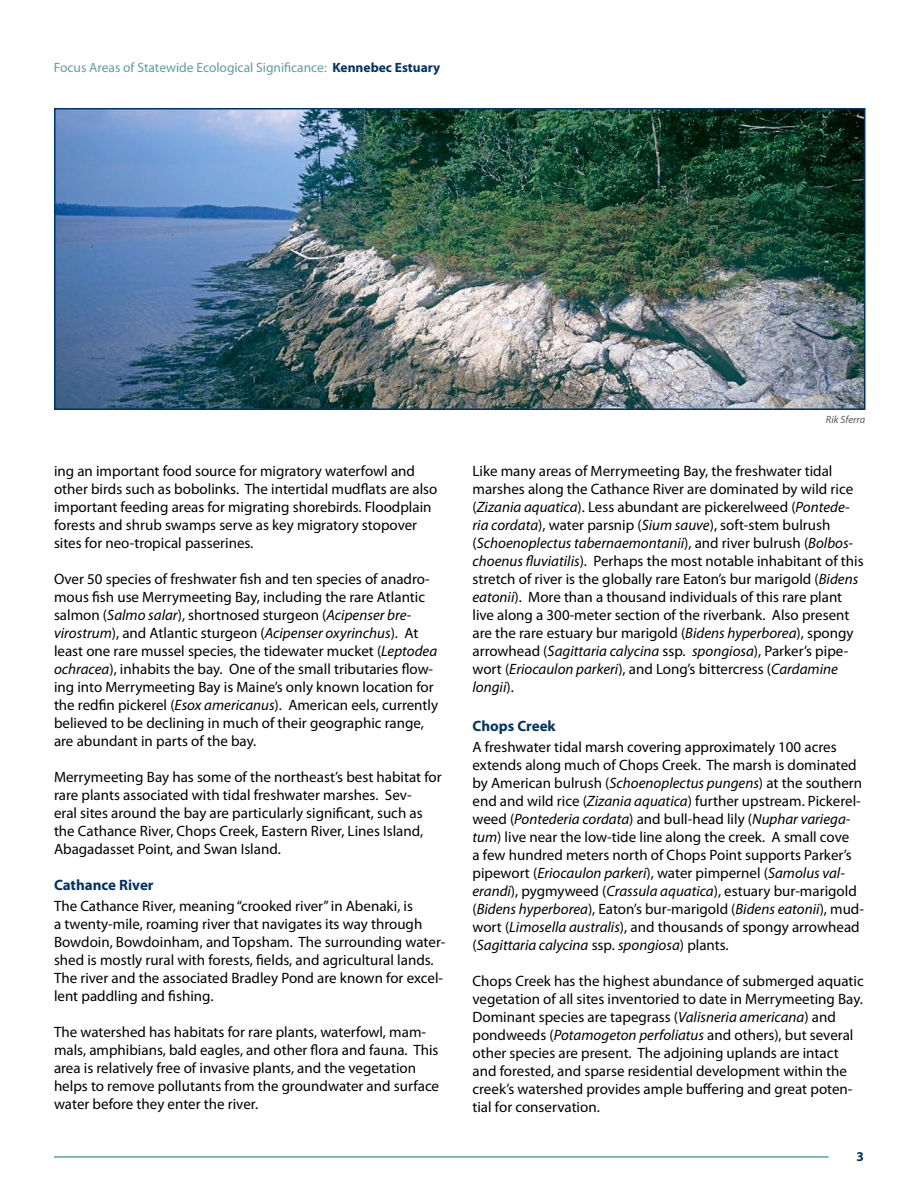
<style>
.page{position:relative;width:918px;height:1188px;background:#fff}
.page>*{position:absolute;margin:0;border:0;box-sizing:border-box;transform-origin:0 0}
.t1{font:15px/18px "Myriad Pro";color:#000}
.t2{font:700 15px "Myriad Pro";color:#036}
.t3{font:13.5px "Myriad Pro";color:#5f9ea0}
.t4{font:italic 10.5px "Myriad Pro";color:#58595b}
.s1{font-weight:700;color:#036}
.s2{font-style:italic}
</style>
<div class="page">
<hr style="left:54px;top:1156px;width:775px;height:2px;background:#5f9ea0">
<img style="left:57px;top:111px;width:806px;height:296px">
<div style="left:54px;top:108px;width:812px;height:302px;border:2px solid #036"></div>
<p class="t3" style="left:54px;top:59px;width:388px">Focus Areas of Statewide Ecological Significance: <span class="s1">Kennebec Estuary</span></p>
<p class="t1" style="left:54px;top:461px;width:385px">ing an important food source for migratory waterfowl and other birds such as bobolinks. The intertidal mudflats are also important feeding areas for migrating shorebirds. Floodplain forests and shrub swamps serve as key migratory stopover sites for neo-tropical passerines.</p>
<p class="t1" style="left:54px;top:569px;width:386px">Over 50 species of freshwater fish and ten species of anadro&shy;mous fish use Merrymeeting Bay, including the rare Atlantic salmon (<span class="s2">Salmo salar</span>), shortnosed sturgeon (<span class="s2">Acipenser bre&shy;virostrum</span>), and Atlantic sturgeon (<span class="s2">Acipenser oxyrinchus</span>). At least one rare mussel species, the tidewater mucket (<span class="s2">Leptodea ochracea</span>), inhabits the bay. One of the small tributaries flow&shy;ing into Merrymeeting Bay is Maine’s only known location for the redfin pickerel (<span class="s2">Esox americanus</span>). American eels, currently believed to be declining in much of their geographic range, are abundant in parts of the bay.</p>
<p class="t1" style="left:54px;top:767px;width:389px">Merrymeeting Bay has some of the northeast’s best habitat for rare plants associated with tidal freshwater marshes. Sev-<br>eral sites around the bay are particularly significant, such as the Cathance River, Chops Creek, Eastern River, Lines Island, Abagadasset Point, and Swan Island.</p>
<p class="t2" style="left:54px;top:875px;width:101px">Cathance River</p>
<p class="t1" style="left:54px;top:897px;width:393px">The Cathance River, meaning “crooked river” in Abenaki, is<br>a twenty-mile, roaming river that navigates its way through Bowdoin, Bowdoinham, and Topsham. The surrounding water&shy;shed is mostly rural with forests, fields, and agricultural lands.<br>The river and the associated Bradley Pond are known for excel&shy;lent paddling and fishing.</p>
<p class="t1" style="left:54px;top:1023px;width:387px">The watershed has habitats for rare plants, waterfowl, mam&shy;mals, amphibians, bald eagles, and other flora and fauna. This area is relatively free of invasive plants, and the vegetation helps to remove pollutants from the groundwater and surface water before they enter the river.</p>
<p class="t4" style="left:826px;top:413px;width:41px">Rik Sferra</p>
<p class="t1" style="left:472px;top:461px;width:393px">Like many areas of Merrymeeting Bay, the freshwater tidal marshes along the Cathance River are dominated by wild rice (<span class="s2">Zizania aquatica</span>). Less abundant are pickerelweed (<span class="s2">Pontede&shy;ria cordata</span>), water parsnip (<span class="s2">Sium sauve</span>), soft-stem bulrush (<span class="s2">Schoenoplectus tabernaemontanii</span>), and river bulrush (<span class="s2">Bolbos&shy;choenus fluviatilis</span>). Perhaps the most notable inhabitant of this stretch of river is the globally rare Eaton’s bur marigold (<span class="s2">Bidens eatonii</span>). More than a thousand individuals of this rare plant live along a 300-meter section of the riverbank. Also present are the rare estuary bur marigold (<span class="s2">Bidens hyperborea</span>), spongy arrowhead (<span class="s2">Sagittaria calycina</span> ssp. <span class="s2">spongiosa</span>), Parker’s pipe&shy;wort (<span class="s2">Eriocaulon parkeri</span>), and Long’s bittercress (<span class="s2">Cardamine longii</span>).</p>
<p class="t2" style="left:473px;top:716px;width:85px">Chops Creek</p>
<p class="t1" style="left:473px;top:738px;width:393px">A freshwater tidal marsh covering approximately 100 acres extends along much of Chops Creek. The marsh is dominated by American bulrush (<span class="s2">Schoenoplectus pungens</span>) at the southern end and wild rice (<span class="s2">Zizania aquatica</span>) further upstream. Pickerel&shy;weed (<span class="s2">Pontederia cordata</span>) and bull-head lily (<span class="s2">Nuphar variega&shy;tum</span>) live near the low-tide line along the creek. A small cove<br>a few hundred meters north of Chops Point supports Parker’s pipewort (<span class="s2">Eriocaulon parkeri</span>), water pimpernel (<span class="s2">Samolus val&shy;erandi</span>), pygmyweed (<span class="s2">Crassula aquatica</span>), estuary bur-marigold (<span class="s2">Bidens hyperborea</span>), Eaton’s bur-marigold (<span class="s2">Bidens eatonii</span>), mud&shy;wort (<span class="s2">Limosella australis</span>), and thousands of spongy arrowhead (<span class="s2">Sagittaria calycina</span> ssp. <span class="s2">spongiosa</span>) plants.</p>
<p class="t1" style="left:473px;top:972px;width:393px">Chops Creek has the highest abundance of submerged aquatic vegetation of all sites inventoried to date in Merrymeeting Bay.<br>Dominant species are tapegrass (<span class="s2">Valisneria americana</span>) and pondweeds (<span class="s2">Potamogeton perfoliatus</span> and others), but several other species are present. The adjoining uplands are intact and forested, and sparse residential development within the creek’s watershed provides ample buffering and great poten&shy;tial for conservation.</p>
</div>
